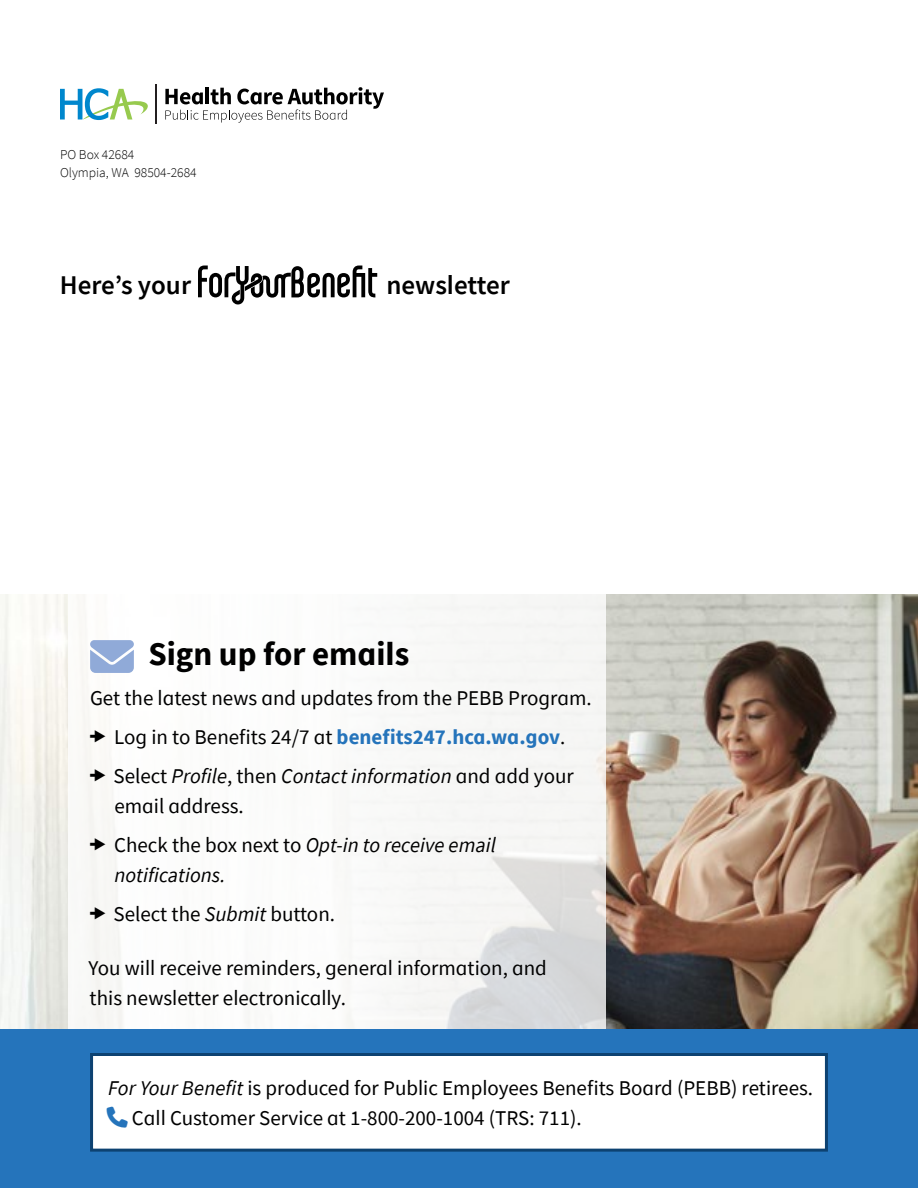
<style>
.page{position:relative;width:918px;height:1188px;background:#fff}
.page>*{position:absolute;margin:0;border:0;box-sizing:border-box;transform-origin:0 0}
.t1{font:700 33px "Source Sans Pro";color:#000}
.t2{font:600 27px "Source Sans Pro";color:#000}
.t3{font:21px/30px "Source Sans Pro";color:#000}
.t4{font:italic 21px/30px "Source Sans Pro";color:#000}
.t5{font:300 13.5px "Source Sans Pro";color:#000}
.s1{font-weight:700;color:#2574bb}
.s2{font-style:italic}
.s3{font-style:normal}
.s4{color:#2574bb}
</style>
<div class="page">
<hr style="left:155px;top:84px;width:1px;height:40px;background:#231f20">
<svg style="left:165px;top:87px;width:219px;height:36px"></svg>
<svg style="left:60px;top:88px;width:88px;height:32px"></svg>
<svg style="left:198px;top:266px;width:179px;height:38px"></svg>
<img style="left:0;top:594px;width:918px;height:435px">
<div style="left:0;top:1029px;width:918px;height:159px;background:#2574bb"></div>
<svg style="left:69px;top:594px;width:537px;height:435px"></svg>
<svg style="left:90px;top:640px;width:44px;height:33px"></svg>
<svg style="left:90px;top:1053px;width:738px;height:99px;background:#ebf0f4"></svg>
<svg style="left:90px;top:730px;width:15px;height:12px"></svg>
<svg style="left:90px;top:769px;width:15px;height:12px"></svg>
<svg style="left:90px;top:838px;width:15px;height:12px"></svg>
<svg style="left:90px;top:907px;width:15px;height:12px"></svg>
<svg style="left:107px;top:1107px;width:21px;height:21px"></svg>
<p class="t5" style="left:60px;top:146px;width:76px">PO Box 42684</p>
<p class="t5" style="left:60px;top:164px;width:138px">Olympia, WA 98504-2684</p>
<p class="t2" style="left:60px;top:267px;width:133px">Here’s your</p>
<p class="t2" style="left:386px;top:267px;width:125px">newsletter</p>
<h2 class="t1" style="left:148px;top:632px;width:262px">Sign up for emails</h2>
<p class="t3" style="left:90px;top:683px;width:503px">Get the latest news and updates from the PEBB Program.</p>
<p class="t3" style="left:114px;top:722px;width:453px">Log in to Benefits 24/7 at <span class="s1">benefits247.hca.wa.gov</span>.</p>
<p class="t3" style="left:114px;top:761px;width:462px">Select <span class="s2">Profile</span>, then <span class="s2">Contact information</span> and add your email address.</p>
<p class="t4" style="left:114px;top:830px;width:384px"><span class="s3">Check the box next to</span> Opt-in to receive email notifications.</p>
<p class="t3" style="left:114px;top:899px;width:223px">Select the <span class="s2">Submit</span> button.</p>
<p class="t3" style="left:89px;top:953px;width:460px">You will receive reminders, general information, and this newsletter electronically.</p>
<p class="t3" style="left:108px;top:1073px;width:706px"><span class="s2">For Your Benefit</span> is produced for Public Employees Benefits Board (PEBB) retirees.</p>
<p class="t3" style="left:107px;top:1103px;width:476px"><span class="s4">□■</span> Call Customer Service at 1-800-200-1004 (TRS: 711).</p>
</div>
